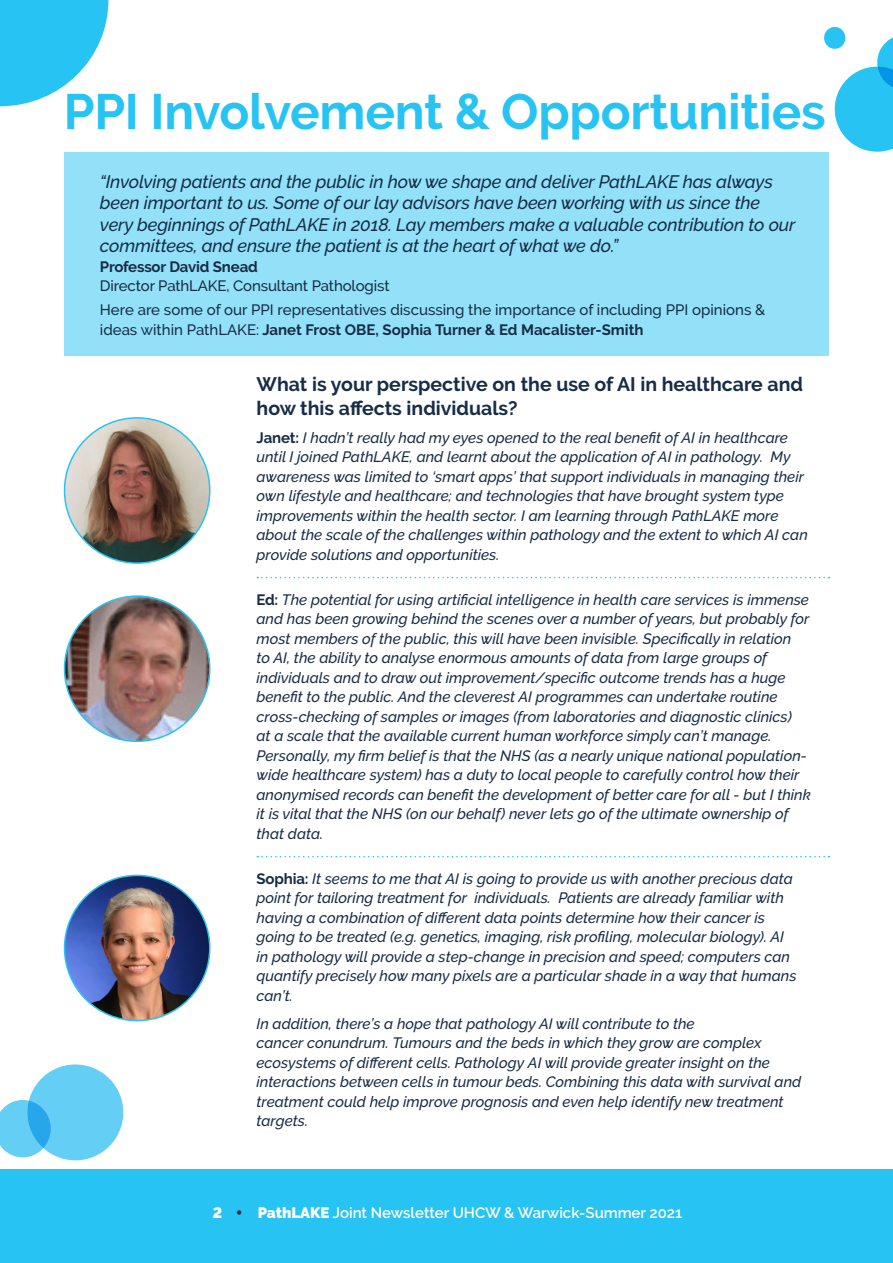
<style>
.page{position:relative;width:893px;height:1263px;background:#fff}
.page>*{position:absolute;margin:0;border:0;box-sizing:border-box;transform-origin:0 0}
.No_Spacing{font:700 49.5px "Raleway";letter-spacing:-.005em;color:#27c3f3}
.No_Spacing-2{font:700 19.5px/24px "Raleway";color:#172c46}
.No_Spacing-3{font:italic 500 18px/21.6px "Raleway";letter-spacing:-.01em;color:#172c46}
.No_Spacing-4{font:italic 500 15px/19.5px "Raleway";color:#172c46}
.No_Spacing-5{font:500 15px/19.5px "Raleway";color:#172c46}
.t1{font:600 15px "Raleway";color:#fff}
.s1{font-weight:700}
.s2{font-weight:700;font-style:normal}
.s3{font-weight:900}
.s4{color:#172c46}
</style>
<div class="page">
<div style="left:65px;top:152px;width:764px;height:203px;background:#93e1f9"></div>
<div style="left:0;top:1169px;width:893px;height:94px;background:#27c3f3"></div>
<svg style="left:0;top:0;width:108px;height:106px"></svg>
<div style="left:824px;top:27px;width:21px;height:22px;background:#27c3f3;border-radius:50%"></div>
<svg style="left:835px;top:35px;width:58px;height:117px"></svg>
<div style="left:27px;top:1064px;width:96px;height:96px;background:#65cef5;border-radius:50%"></div>
<svg style="left:0;top:1100px;width:51px;height:57px"></svg>
<svg style="left:257px;top:577px;width:572px;height:1px"></svg>
<svg style="left:257px;top:856px;width:572px;height:1px"></svg>
<img style="left:65px;top:418px;width:145px;height:145px;border-radius:73px">
<img style="left:65px;top:596px;width:145px;height:145px;border-radius:73px">
<img style="left:65px;top:875px;width:145px;height:145px;border-radius:73px">
<p class="No_Spacing" style="left:64px;top:84px;width:763px">PPI Involvement &amp; Opportunities</p>
<p class="No_Spacing-3" style="left:100px;top:170px;width:697px">“Involving patients and the public in how we shape and deliver PathLAKE has always been important to us. Some of our lay advisors have been working with us since the very beginnings of PathLAKE in 2018. Lay members make a valuable contribution to our committees, and ensure the patient is at the heart of what we do.”</p>
<p class="No_Spacing-5" style="left:100px;top:257px;width:291px"><span class="s1">Professor David Snead<br></span>Director PathLAKE, Consultant Pathologist</p>
<p class="No_Spacing-5" style="left:100px;top:300px;width:667px">Here are some of our PPI representatives discussing the importance of including PPI opinions &amp; ideas within PathLAKE: <span class="s1">Janet Frost OBE, Sophia Turner &amp; Ed Macalister-Smith</span></p>
<p class="No_Spacing-2" style="left:257px;top:372px;width:548px">What is your perspective on the use of AI in healthcare and how this affects individuals?</p>
<p class="No_Spacing-4" style="left:257px;top:428px;width:553px"><span class="s2">Janet:</span> I hadn’t really had my eyes opened to the real benefit of AI in healthcare until I joined PathLAKE, and learnt about the application of AI in pathology. My awareness was limited to ‘smart apps’ that support individuals in managing their own lifestyle and healthcare; and technologies that have brought system type improvements within the health sector. I am learning through PathLAKE more about the scale of the challenges within pathology and the extent to which AI can provide solutions and opportunities.</p>
<p class="No_Spacing-4" style="left:257px;top:590px;width:556px"><span class="s2">Ed:</span> The potential for using artificial intelligence in health care services is immense and has been growing behind the scenes over a number of years, but probably for most members of the public, this will have been invisible. Specifically in relation<br>to AI, the ability to analyse enormous amounts of data from large groups of individuals and to draw out improvement/specific outcome trends has a huge benefit to the public. And the cleverest AI programmes can undertake routine cross-checking of samples or images (from laboratories and diagnostic clinics)<br>at a scale that the available current human workforce simply can’t manage.<br>Personally, my firm belief is that the NHS (as a nearly unique national population&shy;wide healthcare system) has a duty to local people to carefully control how their anonymised records can benefit the development of better care for all - but I think it is vital that the NHS (on our behalf) never lets go of the ultimate ownership of that data.</p>
<p class="No_Spacing-4" style="left:257px;top:869px;width:541px"><span class="s2">Sophia:</span> It seems to me that AI is going to provide us with another precious data point for tailoring treatment for individuals. Patients are already familiar with having a combination of different data points determine how their cancer is going to be treated (e.g. genetics, imaging, risk profiling, molecular biology). AI in pathology will provide a step-change in precision and speed; computers can quantify precisely how many pixels are a particular shade in a way that humans can’t.</p>
<p class="No_Spacing-4" style="left:257px;top:1014px;width:546px">In addition, there’s a hope that pathology AI will contribute to the<br>cancer conundrum. Tumours and the beds in which they grow are complex ecosystems of different cells. Pathology AI will provide greater insight on the interactions between cells in tumour beds. Combining this data with survival and treatment could help improve prognosis and even help identify new treatment targets.</p>
<p class="t1" style="left:213px;top:1204px;width:471px"><span class="s3">2</span> <span class="s4">•</span> <span class="s3">PathLAKE</span> Joint Newsletter UHCW &amp; Warwick-Summer 2021</p>
</div>
